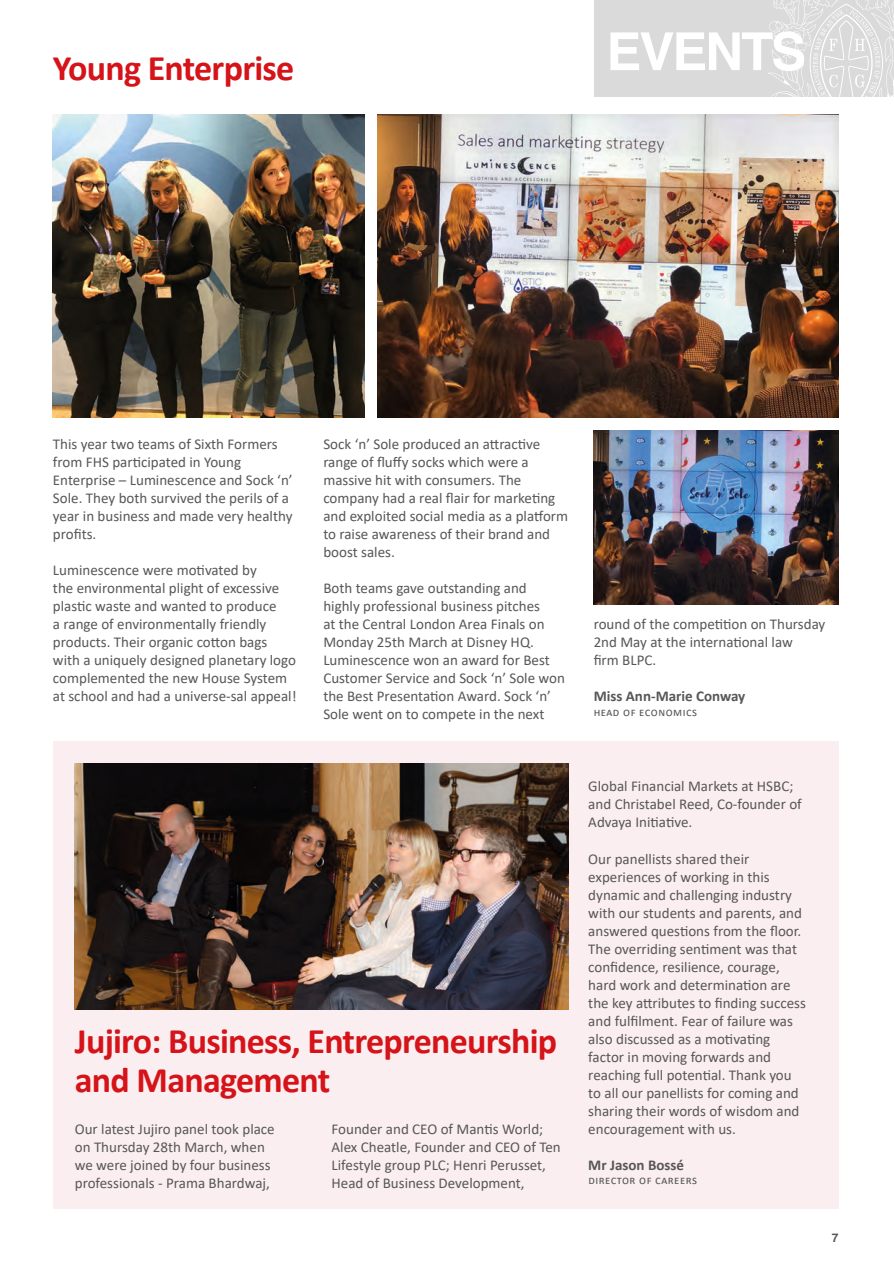
<style>
.page{position:relative;width:894px;height:1263px;background:#fff}
.page>*{position:absolute;margin:0;border:0;box-sizing:border-box;transform-origin:0 0}
.t1{font:700 52.5px "Helvetica";letter-spacing:-.04em;color:#fff}
.t2{font:700 36px/39px "Calibri";letter-spacing:-.02em;color:#d51318}
.t3{font:15px/18px "Calibri";color:#575756}
.t4{font:700 15px "Calibri";color:#575756}
.t5{font:12px "Calibri";letter-spacing:.04em;color:#575756}
.t6{font:700 12px "Helvetica";color:#575756}
</style>
<div class="page">
<div style="left:53px;top:740px;width:785px;height:468px;background:#faeef1"></div>
<div style="left:593px;top:0;width:300px;height:97px;background:#dadada"></div>
<img style="left:53px;top:114px;width:311px;height:303px">
<img style="left:377px;top:114px;width:461px;height:303px">
<img style="left:75px;top:763px;width:493px;height:245px">
<img style="left:593px;top:430px;width:245px;height:174px">
<svg style="left:768px;top:0;width:126px;height:97px"></svg>
<h2 class="t2" style="left:53px;top:48px;width:243px">Young Enterprise</h2>
<h1 class="t1" style="left:606px;top:20px;width:201px">EVENTS</h1>
<p class="t3" style="left:53px;top:435px;width:241px">This year two teams of Sixth Formers from FHS participated in Young<br>Enterprise – Luminescence and Sock ‘n’<br>Sole. They both survived the perils of a year in business and made very healthy profits.</p>
<p class="t3" style="left:53px;top:561px;width:245px">Luminescence were motivated by<br>the environmental plight of excessive plastic waste and wanted to produce<br>a range of environmentally friendly products. Their organic cotton bags with a uniquely designed planetary logo complemented the new House System at school and had a universe-sal appeal!</p>
<p class="t3" style="left:323px;top:435px;width:246px">Sock ‘n’ Sole produced an attractive range of fluffy socks which were a massive hit with consumers. The company had a real flair for marketing and exploited social media as a platform to raise awareness of their brand and boost sales.</p>
<p class="t3" style="left:323px;top:579px;width:243px">Both teams gave outstanding and highly professional business pitches<br>at the Central London Area Finals on Monday 25th March at Disney HQ.<br>Luminescence won an award for Best Customer Service and Sock ‘n’ Sole won the Best Presentation Award. Sock ‘n’ Sole went on to compete in the next</p>
<p class="t3" style="left:593px;top:615px;width:233px">round of the competition on Thursday<br>2nd May at the international law<br>firm BLPC.</p>
<p class="t4" style="left:593px;top:685px;width:153px">Miss Ann-Marie Conway</p>
<p class="t5" style="left:593px;top:703px;width:105px">head of economics</p>
<h2 class="t2" style="left:75px;top:1021px;width:484px">Jujiro: Business, Entrepreneurship and Management</h2>
<p class="t3" style="left:75px;top:1119px;width:201px">Our latest Jujiro panel took place on Thursday 28th March, when we were joined by four business professionals - Prama Bhardwaj,</p>
<p class="t3" style="left:331px;top:1119px;width:230px">Founder and CEO of Mantis World; Alex Cheatle, Founder and CEO of Ten Lifestyle group PLC; Henri Perusset, Head of Business Development,</p>
<p class="t3" style="left:588px;top:777px;width:215px">Global Financial Markets at HSBC; and Christabel Reed, Co-founder of<br>Advaya Initiative.</p>
<p class="t3" style="left:588px;top:849px;width:219px">Our panellists shared their experiences of working in this dynamic and challenging industry with our students and parents, and answered questions from the floor.<br>The overriding sentiment was that confidence, resilience, courage, hard work and determination are the key attributes to finding success and fulfilment. Fear of failure was also discussed as a motivating factor in moving forwards and reaching full potential. Thank you to all our panellists for coming and sharing their words of wisdom and encouragement with us.</p>
<p class="t4" style="left:588px;top:1153px;width:97px">Mr Jason Bossé</p>
<p class="t5" style="left:588px;top:1171px;width:110px">director of careers</p>
<p class="t6" style="left:831px;top:1229px;width:8px">7</p>
</div>
